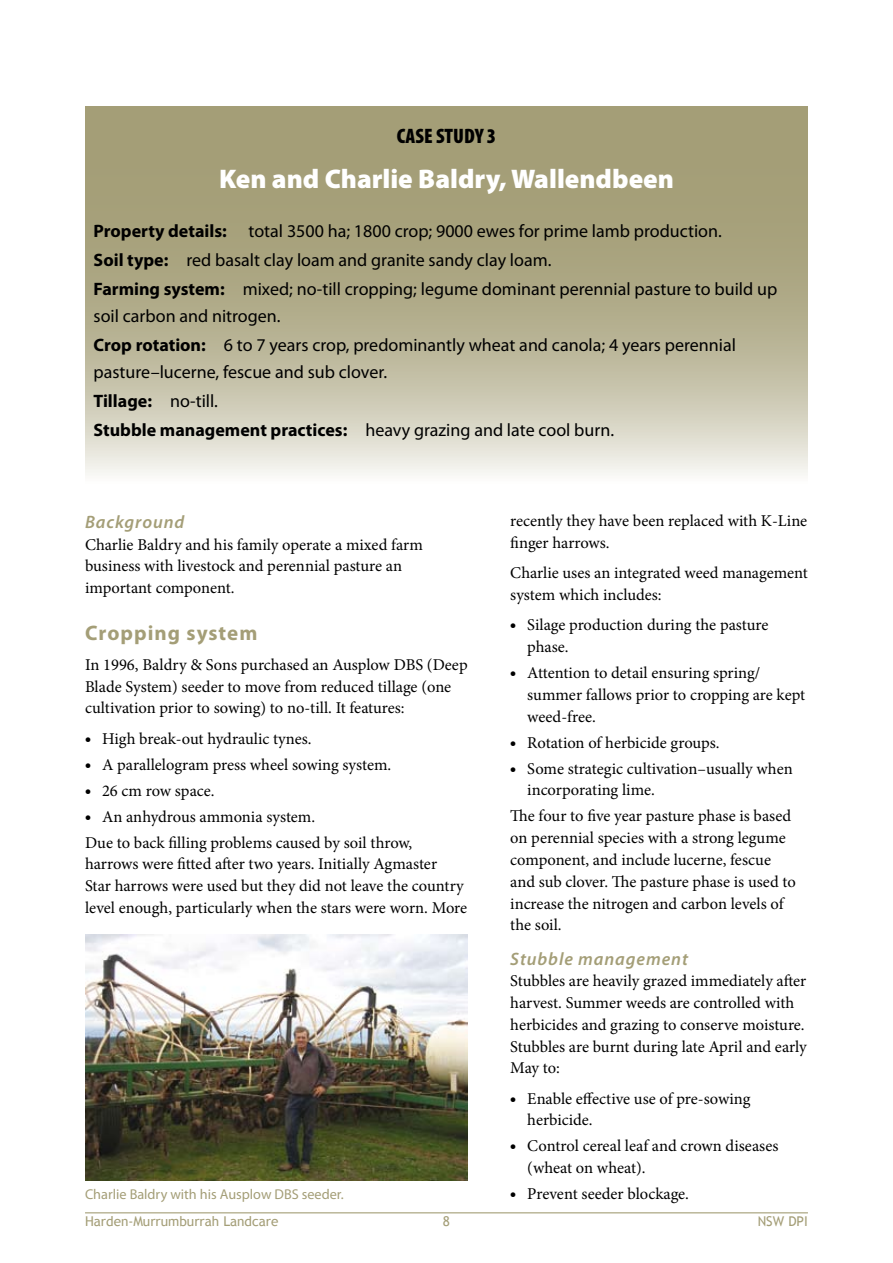
<style>
.page{position:relative;width:893px;height:1263px;background:#fff}
.page>*{position:absolute;margin:0;border:0;box-sizing:border-box;transform-origin:0 0}
.t1{font:900 27px "Myriad Pro";color:#fff}
.t2{font:700 21px "Myriad Pro";letter-spacing:.05em;color:#a49e77}
.t3{font:900 condensed 21px "Myriad Pro";color:#000}
.t4{font:18px/29.1px "Myriad Pro";color:#000}
.t5{font:italic 600 18px "Myriad Pro";letter-spacing:.05em;color:#a49e77}
.t6{font:16.5px/21.8px "Minion Pro";color:#000}
.t7{font:900 16.5px/26px "Myriad Pro";color:#000;text-align:justify}
.t8{font:14.25px "Myriad Pro";color:#a49e77}
.t9{font:13.5px "Trebuchet MS";color:#a49e77}
.s1{font-weight:700}
</style>
<div class="page">
<hr style="left:85px;top:1212px;width:723px;height:1px;background:#a49e77">
<img style="left:85px;top:935px;width:383px;height:245px">
<svg style="left:85px;top:106px;width:723px;height:369px;background:#b8b395"></svg>
<p class="t3" style="left:397px;top:123px;width:101px">CASE STUDY 3</p>
<h1 class="t1" style="left:219px;top:161px;width:456px">Ken and Charlie Baldry, Wallendbeen</h1>
<p class="t4" style="left:94px;top:216px;width:685px"><span class="s1">Property details:</span> total 3500 ha; 1800 crop; 9000 ewes for prime lamb production.<br><span class="s1">Soil type:</span> red basalt clay loam and granite sandy clay loam.<br><span class="s1">Farming system:</span> mixed; no-till cropping; legume dominant perennial pasture to build up</p>
<p class="t4" style="left:94px;top:301px;width:644px">soil carbon and nitrogen.<br><span class="s1">Crop rotation:</span> 6 to 7 years crop, predominantly wheat and canola; 4 years perennial</p>
<p class="t4" style="left:94px;top:357px;width:522px">pasture–lucerne, fescue and sub clover.<br><span class="s1">Tillage:</span> no-till.<br><span class="s1">Stubble management practices:</span> heavy grazing and late cool burn.</p>
<p class="t5" style="left:85px;top:510px;width:101px">Background</p>
<p class="t6" style="left:85px;top:534px;width:339px">Charlie Baldry and his family operate a mixed farm business with livestock and perennial pasture an important component.</p>
<p class="t2" style="left:85px;top:619px;width:174px">Cropping system</p>
<p class="t6" style="left:85px;top:654px;width:384px">In 1996, Baldry &amp; Sons purchased an Ausplow DBS (Deep<br>Blade System) seeder to move from reduced tillage (one cultivation prior to sowing) to no-till. It features:</p>
<p class="t6" style="left:102px;top:728px;width:211px">High break-out hydraulic tynes.</p>
<p class="t6" style="left:102px;top:754px;width:291px">A parallelogram press wheel sowing system.</p>
<p class="t6" style="left:102px;top:780px;width:114px">26 cm row space.</p>
<p class="t6" style="left:102px;top:806px;width:215px">An anhydrous ammonia system.</p>
<p class="t6" style="left:85px;top:832px;width:329px">Due to back filling problems caused by soil throw,</p>
<p class="t6" style="left:85px;top:853px;width:384px">harrows were fitted after two years. Initially Agmaster<br>Star harrows were used but they did not leave the country level enough, particularly when the stars were worn. More</p>
<p class="t7" style="left:85px;top:724px;width:7px">• • • •</p>
<p class="t8" style="left:85px;top:1186px;width:260px">Charlie Baldry with his Ausplow DBS seeder.</p>
<p class="t6" style="left:510px;top:510px;width:298px">recently they have been replaced with K-Line finger harrows.</p>
<p class="t6" style="left:510px;top:562px;width:299px">Charlie uses an integrated weed management system which includes:</p>
<p class="t6" style="left:527px;top:614px;width:243px">Silage production during the pasture phase.</p>
<p class="t6" style="left:527px;top:662px;width:279px">Attention to detail ensuring spring/ summer fallows prior to cropping are kept weed-free.</p>
<p class="t6" style="left:527px;top:729px;width:267px;line-height:26px">Rotation of herbicide groups.<br>Some strategic cultivation–usually when</p>
<p class="t6" style="left:510px;top:777px;width:282px;line-height:26px;text-indent:17px">incorporating lime.<br>The four to five year pasture phase is based</p>
<p class="t6" style="left:510px;top:827px;width:287px">on perennial species with a strong legume component, and include lucerne, fescue and sub clover. The pasture phase is used to increase the nitrogen and carbon levels of the soil.</p>
<p class="t5" style="left:510px;top:947px;width:179px">Stubble management</p>
<p class="t6" style="left:510px;top:970px;width:298px">Stubbles are heavily grazed immediately after harvest. Summer weeds are controlled with herbicides and grazing to conserve moisture.<br>Stubbles are burnt during late April and early May to:</p>
<p class="t6" style="left:527px;top:1087px;width:225px">Enable effective use of pre-sowing herbicide.</p>
<p class="t6" style="left:527px;top:1135px;width:253px">Control cereal leaf and crown diseases (wheat on wheat).</p>
<p class="t6" style="left:527px;top:1183px;width:163px">Prevent seeder blockage.</p>
<p class="t7" style="left:510px;top:611px;width:7px">•</p>
<p class="t7" style="left:510px;top:659px;width:7px">•</p>
<p class="t7" style="left:510px;top:728px;width:7px">• •</p>
<p class="t7" style="left:510px;top:1084px;width:7px">•</p>
<p class="t7" style="left:510px;top:1132px;width:7px">•</p>
<p class="t7" style="left:510px;top:1180px;width:7px">•</p>
<p class="t9" style="left:85px;top:1213px;width:195px">Harden-Murrumburrah Landcare</p>
<p class="t9" style="left:758px;top:1213px;width:52px">NSW DPI</p>
</div>
